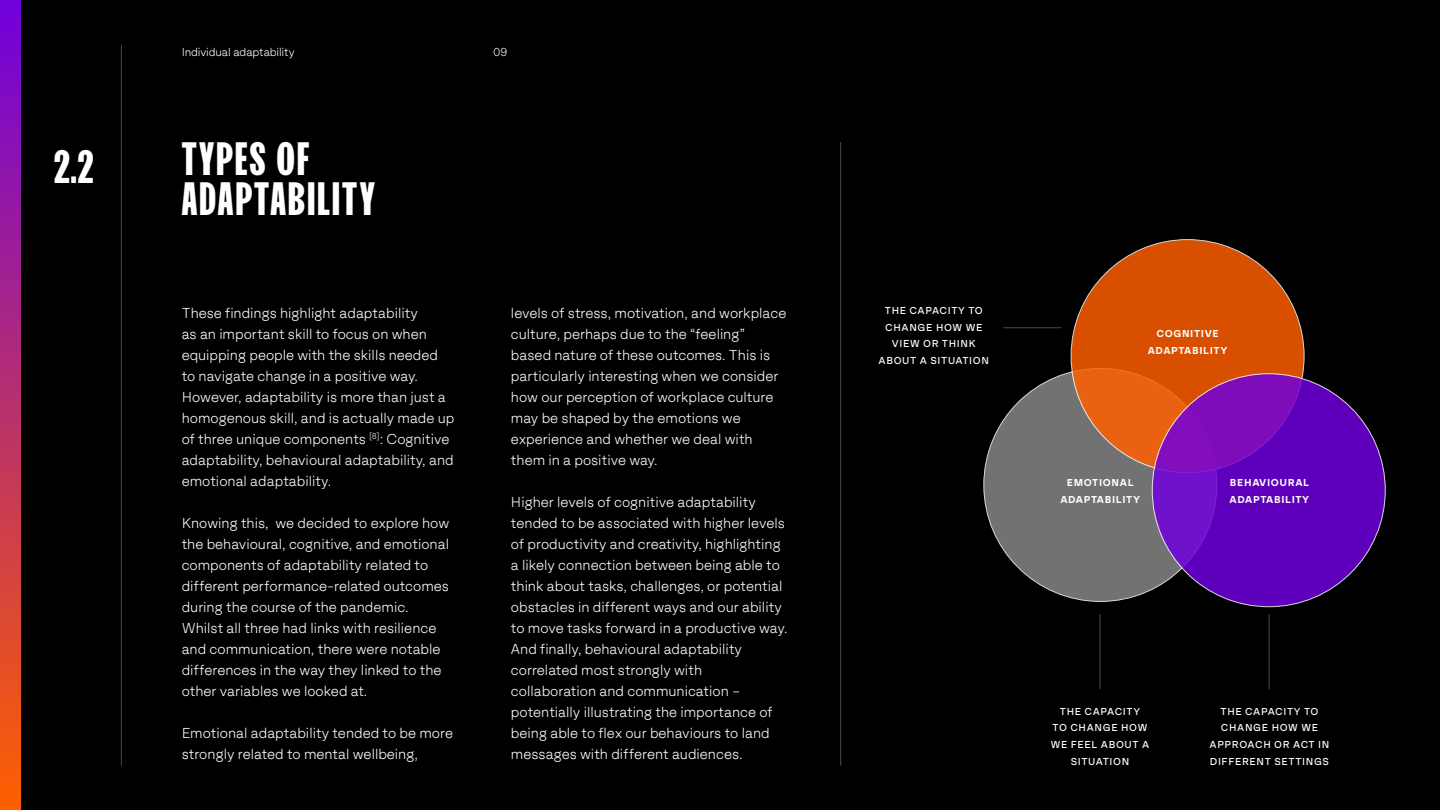
<style>
.page{position:relative;width:1440px;height:810px;background:#000}
.page>*{position:absolute;margin:0;border:0;box-sizing:border-box;transform-origin:0 0}
.t1{font:45px/40.5px "FK Screamer Legacy Upright";letter-spacing:.05em;color:#fff}
.t2{font:300 15px/21px "F37 Zagma";color:#fff}
.t3{font:300 12px "F37 Zagma";letter-spacing:-.01em;color:#fff}
.t4{font:10.5px/16.8px "F37 Zagma";letter-spacing:.06em;color:#fff;text-align:center}
.t5{font:700 10.5px/16.8px "F37 Zagma";letter-spacing:.06em;color:#fff;text-align:center}
</style>
<div class="page">
<hr style="left:121px;top:45px;width:1px;height:721px;background:#fff">
<hr style="left:840px;top:142px;width:1px;height:624px;background:#fff">
<div style="left:984px;top:368px;width:233px;height:233px;background:#727272;border-radius:50%"></div>
<div style="left:1071px;top:240px;width:233px;height:233px;background:linear-gradient(to right,#e05a0c,#d64e00);border-radius:50%"></div>
<svg style="left:1152px;top:374px;width:233px;height:233px;background:#6806bd"></svg>
<hr style="left:1269px;top:614px;width:1px;height:75px;background:#fff">
<hr style="left:1100px;top:614px;width:1px;height:75px;background:#fff">
<hr style="left:1003px;top:327px;width:58px;height:1px;background:#fff">
<div style="left:0;top:1px;width:21px;height:809px;background:linear-gradient(to bottom,#7000dd,#fe6000)"></div>
<h1 class="t1" style="left:54px;top:148px;width:41px">2.2</h1>
<p class="t3" style="left:182px;top:43px;width:115px">Individual adaptability</p>
<p class="t3" style="left:493px;top:43px;width:16px">09</p>
<h1 class="t1" style="left:182px;top:139px;width:195px">TYPES OF<br>ADAPTABILITY</h1>
<p class="t2" style="left:182px;top:302px;width:274px">These findings highlight adaptability<br>as an important skill to focus on when equipping people with the skills needed to navigate change in a positive way.<br>However, adaptability is more than just a homogenous skill, and is actually made up of three unique components <sup>[8]</sup>: Cognitive adaptability, behavioural adaptability, and emotional adaptability.</p>
<p class="t2" style="left:182px;top:512px;width:269px">Knowing this, we decided to explore how the behavioural, cognitive, and emotional components of adaptability related to different performance-related outcomes during the course of the pandemic.<br>Whilst all three had links with resilience and communication, there were notable differences in the way they linked to the other variables we looked at.</p>
<p class="t2" style="left:182px;top:722px;width:273px">Emotional adaptability tended to be more strongly related to mental wellbeing,</p>
<p class="t2" style="left:511px;top:302px;width:277px">levels of stress, motivation, and workplace culture, perhaps due to the “feeling” based nature of these outcomes. This is particularly interesting when we consider how our perception of workplace culture may be shaped by the emotions we experience and whether we deal with them in a positive way.</p>
<p class="t2" style="left:511px;top:491px;width:278px">Higher levels of cognitive adaptability tended to be associated with higher levels of productivity and creativity, highlighting a likely connection between being able to think about tasks, challenges, or potential obstacles in different ways and our ability to move tasks forward in a productive way.<br>And finally, behavioural adaptability correlated most strongly with collaboration and communication – potentially illustrating the importance of being able to flex our behaviours to land messages with different audiences.</p>
<p class="t4" style="left:879px;top:302px;width:112px">THE CAPACITY TO<br>CHANGE HOW WE<br>VIEW OR THINK<br>ABOUT A SITUATION</p>
<p class="t5" style="left:1148px;top:325px;width:81px">COGNITIVE<br>ADAPTABILITY</p>
<p class="t5" style="left:1060px;top:474px;width:81px">EMOTIONAL<br>ADAPTABILITY</p>
<p class="t5" style="left:1230px;top:474px;width:81px;text-align:left">BEHAVIOURAL<br>ADAPTABILITY</p>
<p class="t4" style="left:1051px;top:702px;width:100px">THE CAPACITY<br>TO CHANGE HOW<br>WE FEEL ABOUT A<br>SITUATION</p>
<p class="t4" style="left:1210px;top:702px;width:121px">THE CAPACITY TO<br>CHANGE HOW WE<br>APPROACH OR ACT IN<br>DIFFERENT SETTINGS</p>
</div>
